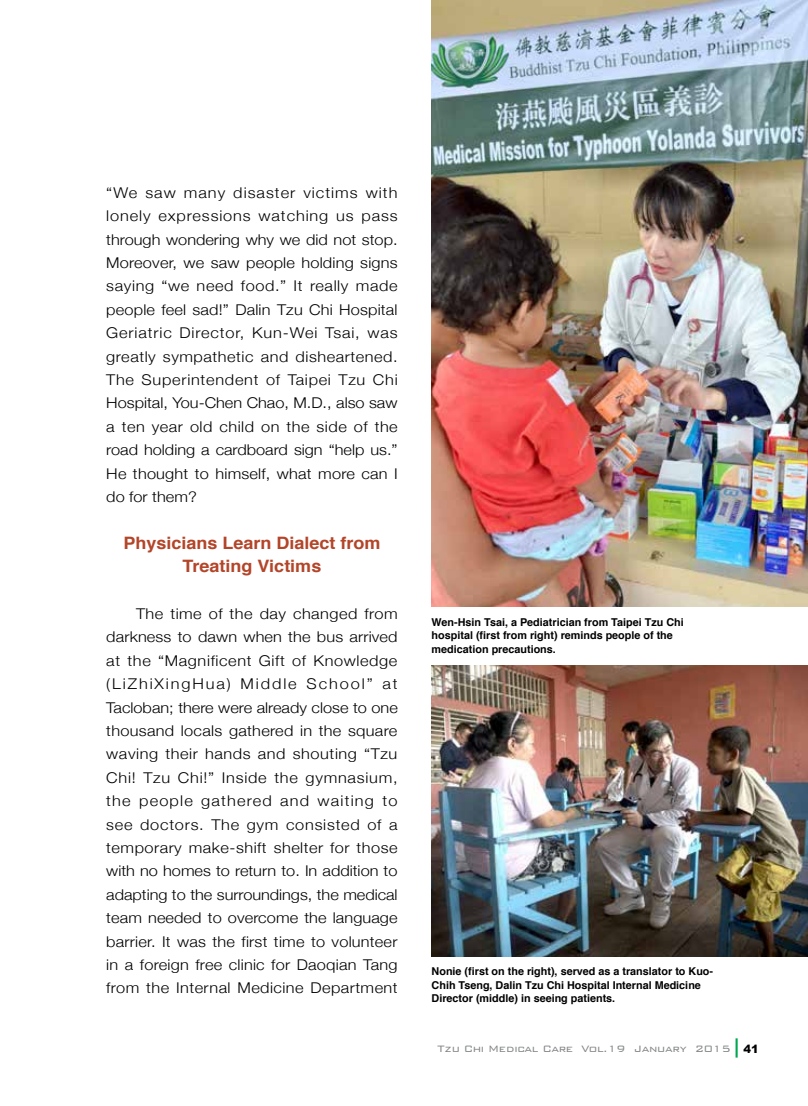
<style>
.page{position:relative;width:808px;height:1106px;background:#fff}
.page>*{position:absolute;margin:0;border:0;box-sizing:border-box;transform-origin:0 0}
.t1{font:700 17.1px/23.4px "Helvetica";color:#b34529;text-align:center;scale:1.05 1}
.t2{font:300 14.85px/23.4px "Helvetica Neue";letter-spacing:.015em;color:#000;text-align:justify;scale:1.1 1}
.t3{font:300 12.3px "Bank Gothic BT";letter-spacing:-.03em;color:#828486}
.t4{font:700 10.8px/13.5px "Helvetica";color:#000}
</style>
<div class="page">
<img style="left:432px;top:665px;width:376px;height:291px">
<img style="left:432px;top:0;width:376px;height:607px">
<hr style="left:735px;top:1038px;width:3px;height:19px;background:#00a650">
<p class="t2" style="left:106px;top:180px;width:266px">“We saw many disaster victims with lonely expressions watching us pass through wondering why we did not stop.<br>Moreover, we saw people holding signs saying “we need food.” It really made people feel sad!” Dalin Tzu Chi Hospital Geriatric Director, Kun-Wei Tsai, was greatly sympathetic and disheartened.<br>The Superintendent of Taipei Tzu Chi Hospital, You-Chen Chao, M.D., also saw a ten year old child on the side of the road holding a cardboard sign “help us.” He thought to himself, what more can I do for them?</p>
<p class="t1" style="left:123px;top:531px;width:246px">Physicians Learn Dialect from<br>Treating Victims</p>
<p class="t2" style="left:106px;top:601px;width:266px;text-indent:30px">The time of the day changed from darkness to dawn when the bus arrived at the “Magnificent Gift of Knowledge (LiZhiXingHua) Middle School” at Tacloban; there were already close to one thousand locals gathered in the square waving their hands and shouting “Tzu Chi! Tzu Chi!” Inside the gymnasium, the people gathered and waiting to see doctors. The gym consisted of a temporary make-shift shelter for those with no homes to return to. In addition to adapting to the surroundings, the medical team needed to overcome the language barrier. It was the first time to volunteer in a foreign free clinic for Daoqian Tang from the Internal Medicine Department</p>
<p class="t4" style="left:432px;top:615px;width:254px">Wen-Hsin Tsai, a Pediatrician from Taipei Tzu Chi hospital (first from right) reminds people of the medication precautions.</p>
<p class="t4" style="left:432px;top:965px;width:283px">Nonie (first on the right), served as a translator to Kuo-<br>Chih Tseng, Dalin Tzu Chi Hospital Internal Medicine<br>Director (middle) in seeing patients.</p>
<p class="t3" style="left:438px;top:1041px;width:323px">Tzu Chi Medical Care Vol.19 January 2015 <sub>41</sub></p>
</div>
